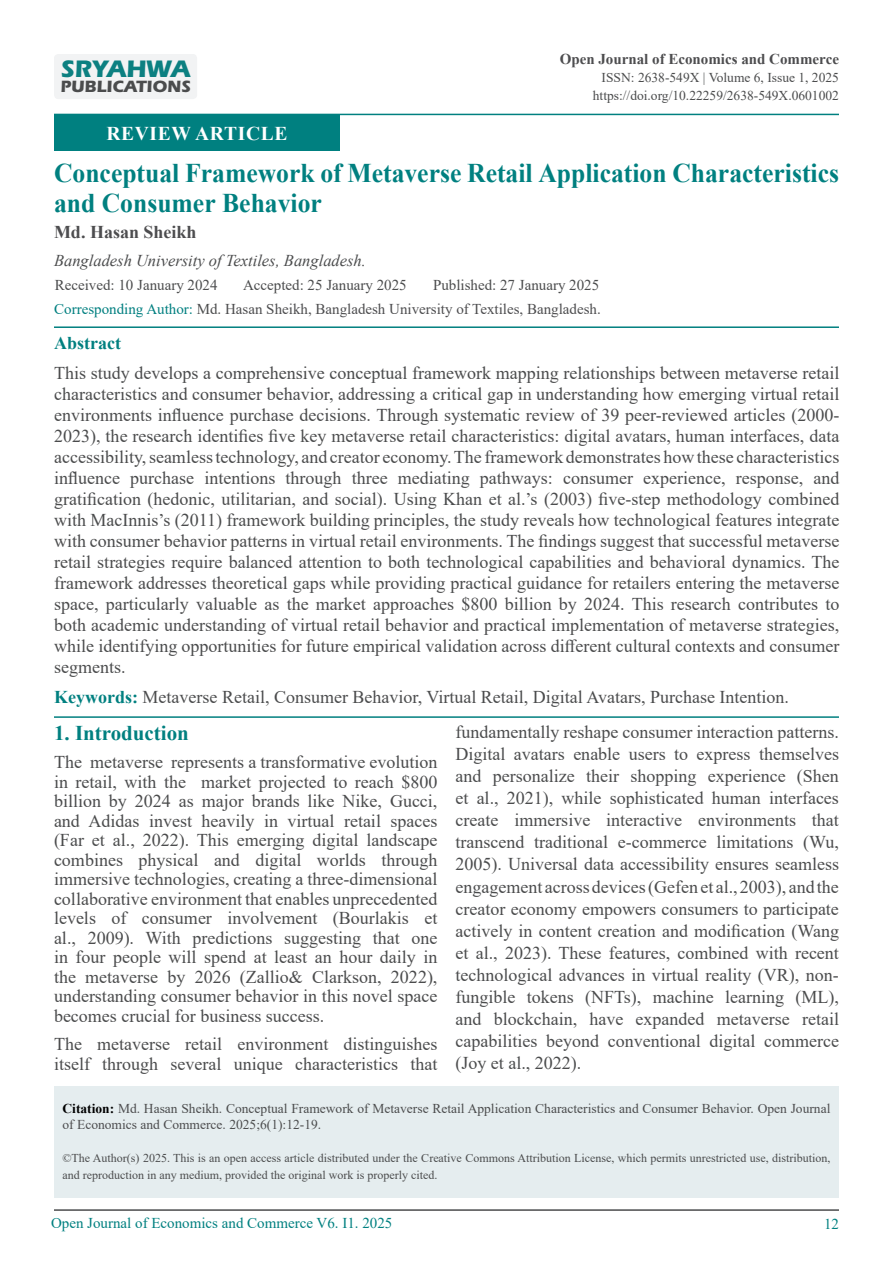
<style>
.page{position:relative;width:893px;height:1263px;background:#fff}
.page>*{position:absolute;margin:0;border:0;box-sizing:border-box;transform-origin:0 0}
.t1{font:700 27px/30px "Times New Roman";color:#008080;scale:.95 1}
.t2{font:700 24.75px "ITC Eras Std";color:#0c8081}
.t3{font:700 21px "Times New Roman";color:#008080}
.t4{font:700 19.5px "Times New Roman";letter-spacing:.035em;color:#fff}
.t5{font:18px/22px "Times New Roman";color:#4b4c4d;text-align:justify}
.t6{font:700 18px "Times New Roman";color:#4d4d4f}
.t7{font:700 18px "Times New Roman";color:#008080}
.t8{font:700 16.95px "ITC Eras Std";color:#4b4c4d}
.t9{font:italic 16.5px "Times New Roman";color:#4b4c4d}
.t10{font:15px "Times New Roman";color:#4d4d4f}
.t11{font:15px "Times New Roman";color:#4b4c4d}
.t12{font:15px "Times New Roman";color:#008080}
.t13{font:700 15px "Times New Roman";color:#4d4d4f}
.t14{font:13.5px/16.5px "Times New Roman";color:#4b4c4d}
.t15{font:12px/16.5px "Times New Roman";color:#4b4c4d}
.s1{color:#007f80}
.s2{color:#4b4c4d}
.s3{font-weight:700;color:#008080}
.s4{font-weight:700;color:#000}
.s5{color:#4d4d4f}
</style>
<div class="page">
<hr style="left:54px;top:1209px;width:785px;height:2px;background:#4b4c4d">
<div style="left:54px;top:54px;width:143px;height:45px;background:#f2f3f4;border-radius:4px"></div>
<hr style="left:54px;top:114px;width:785px;height:1px;background:#008080">
<div style="left:54px;top:115px;width:286px;height:36px;background:#008080"></div>
<hr style="left:54px;top:326px;width:785px;height:2px;background:#007f80">
<hr style="left:54px;top:716px;width:785px;height:2px;background:#007f80">
<div style="left:54px;top:1087px;width:785px;height:111px;background:#e5edef"></div>
<p class="t2" style="left:60px;top:55px;width:131px">SRYAHWA</p>
<p class="t8" style="left:60px;top:77px;width:132px">PUBLICATIONS</p>
<p class="t13" style="left:560px;top:48px;width:281px">Open Journal of Economics and Commerce</p>
<p class="t14" style="left:602px;top:69px;width:239px">ISSN: 2638-549X | Volume 6, Issue 1, 2025</p>
<p class="t14" style="left:593px;top:87px;width:248px">https://doi.org/10.22259/2638-549X.0601002</p>
<p class="t4" style="left:106px;top:119px;width:178px">Review Article</p>
<p class="t1" style="left:54px;top:157px;width:828px">Conceptual Framework of Metaverse Retail Application Characteristics and Consumer Behavior</p>
<p class="t6" style="left:54px;top:219px;width:144px">Md. Hasan Sheikh</p>
<p class="t9" style="left:54px;top:249px;width:313px">Bangladesh University of Textiles, Bangladesh.</p>
<p class="t11" style="left:55px;top:274px;width:164px">Received: 10 January 2024</p>
<p class="t11" style="left:243px;top:274px;width:165px">Accepted: 25 January 2025</p>
<p class="t11" style="left:433px;top:274px;width:168px">Published: 27 January 2025</p>
<p class="t10" style="left:54px;top:299px;width:548px"><span class="s1">Corresponding Author:</span> <span class="s2">Md.</span> Hasan Sheikh, Bangladesh University of Textiles, Bangladesh.</p>
<p class="t7" style="left:54px;top:330px;width:68px">Abstract</p>
<p class="t5" style="left:54px;top:362px;width:787px;line-height:21px">This study develops a comprehensive conceptual framework mapping relationships between metaverse retail characteristics and consumer behavior, addressing a critical gap in understanding how emerging virtual retail environments influence purchase decisions. Through systematic review of 39 peer-reviewed articles (2000- 2023), the research identifies five key metaverse retail characteristics: digital avatars, human interfaces, data accessibility, seamless technology, and creator economy. The framework demonstrates how these characteristics influence purchase intentions through three mediating pathways: consumer experience, response, and gratification (hedonic, utilitarian, and social). Using Khan et al.’s (2003) five-step methodology combined with MacInnis’s (2011) framework building principles, the study reveals how technological features integrate with consumer behavior patterns in virtual retail environments. The findings suggest that successful metaverse retail strategies require balanced attention to both technological capabilities and behavioral dynamics. The framework addresses theoretical gaps while providing practical guidance for retailers entering the metaverse space, particularly valuable as the market approaches $800 billion by 2024. This research contributes to both academic understanding of virtual retail behavior and practical implementation of metaverse strategies, while identifying opportunities for future empirical validation across different cultural contexts and consumer segments.</p>
<p class="t5" style="left:54px;top:685px;width:736px"><span class="s3">Keywords:</span> Metaverse Retail, Consumer Behavior, Virtual Retail, Digital Avatars, Purchase Intention.</p>
<p class="t3" style="left:54px;top:718px;width:136px">1. Introduction</p>
<p class="t5" style="left:54px;top:752px;width:385px;line-height:19.5px">The metaverse represents a transformative evolution in retail, with the market projected to reach $800 billion by 2024 as major brands like Nike, Gucci, and Adidas invest heavily in virtual retail spaces (Far et al., 2022). This emerging digital landscape combines physical and digital worlds through immersive technologies, creating a three-dimensional collaborative environment that enables unprecedented levels of consumer involvement (Bourlakis et al., 2009). With predictions suggesting that one in four people will spend at least an hour daily in the metaverse by 2026 (Zallio&amp; Clarkson, 2022), understanding consumer behavior in this novel space becomes crucial for business success.</p>
<p class="t5" style="left:54px;top:1034px;width:385px;line-height:20.1px">The metaverse retail environment distinguishes itself through several unique characteristics that</p>
<p class="t5" style="left:455px;top:720px;width:385px">fundamentally reshape consumer interaction patterns.<br>Digital avatars enable users to express themselves and personalize their shopping experience (Shen et al., 2021), while sophisticated human interfaces create immersive interactive environments that transcend traditional e-commerce limitations (Wu, 2005). Universal data accessibility ensures seamless engagement across devices (Gefen et al., 2003), and the creator economy empowers consumers to participate actively in content creation and modification (Wang et al., 2023). These features, combined with recent technological advances in virtual reality (VR), non&shy;fungible tokens (NFTs), machine learning (ML), and blockchain, have expanded metaverse retail capabilities beyond conventional digital commerce (Joy et al., 2022).</p>
<p class="t14" style="left:63px;top:1099px;width:769px"><span class="s4">Citation:</span> <span class="s5">Md.</span> Hasan Sheikh. Conceptual Framework of Metaverse Retail Application Characteristics and Consumer Behavior. <span class="s5">Open Journal of Economics and Commerce.</span> 2025;6(1):12-19.</p>
<p class="t15" style="left:63px;top:1149px;width:769px">©The Author(s) 2025. This is an open access article distributed under the Creative Commons Attribution License, which permits unrestricted use, distribution, and reproduction in any medium, provided the original work is properly cited.</p>
<p class="t12" style="left:51px;top:1212px;width:343px">Open Journal of Economics and Commerce V6. I1. 2025</p>
<p class="t12" style="left:824px;top:1213px;width:16px">12</p>
</div>
